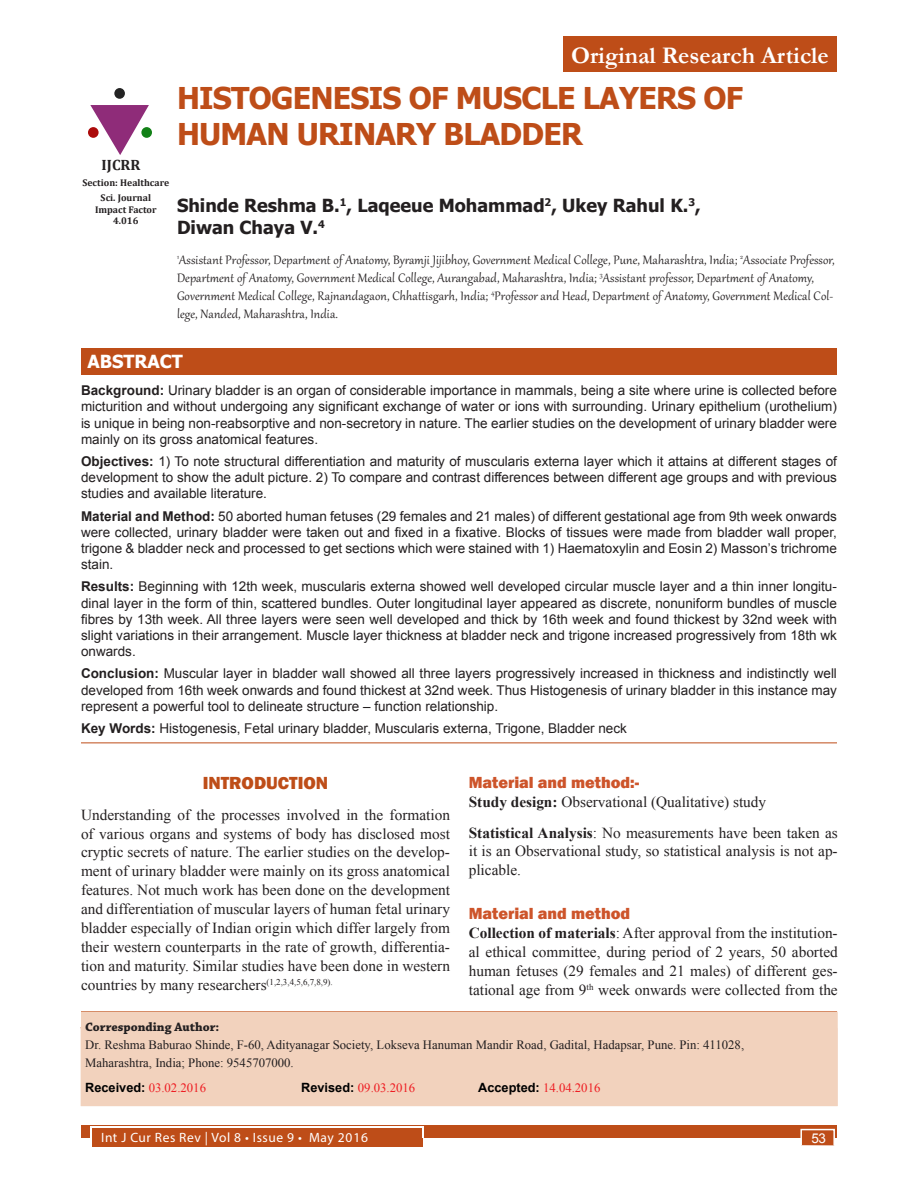
<style>
.page{position:relative;width:918px;height:1188px;background:#fff}
.page>*{position:absolute;margin:0;border:0;box-sizing:border-box;transform-origin:0 0}
.Article_title{font:700 30px/36px "Tahoma";letter-spacing:-.025em;color:#be4d18}
.Articles{font:700 24px "Garamond";color:#fff}
.Author_name{font:700 18px/21.6px "Tahoma";color:#231f20}
.Head_1{font:800 18px "Franklin Gothic";color:#be4d18}
.t1{font:700 18px "Tahoma";color:#fff}
.Head_2{font:800 16.5px "Franklin Gothic";color:#cd542a}
.Text{font:15.3px/18.9px "Times New Roman";color:#231f20;text-align:justify}
.Author_affiliation{font:15px/18px "Gabriola";letter-spacing:.01em;color:#231f20}
.t2{font:700 15px "Cambria";color:#231f20}
.Abstract_text{font:13.5px/16.2px "Arial";color:#231f20;text-align:justify}
.t3{font:13.5px "Myriad Pro";letter-spacing:.04em;color:#fff}
.t4{font:13.5px "Arial";color:#fff}
.Corresponding_text{font:12.75px "Times New Roman";color:#231f20}
.Corresponding_text-2{font:12.75px "Times New Roman";color:#ee1d23}
.Corresponding_head{font:700 12.75px "Chaparral Pro";color:#231f20}
.t5{font:700 9.75px/11.7px "Cambria";color:#231f20;text-align:center}
.s1{font-weight:700}
.s2{font-family:"Arial";font-weight:700;color:#000}
</style>
<div class="page">
<div style="left:81px;top:1125px;width:756px;height:13px;background:#be4d18"></div>
<div style="left:92px;top:1128px;width:330px;height:19px;background:#be4d18"></div>
<hr style="left:90px;top:1127px;width:333px;height:1px;background:#fff">
<svg style="left:90px;top:1128px;width:2px;height:10px"></svg>
<svg style="left:422px;top:1127px;width:2px;height:11px"></svg>
<div style="left:800px;top:1129px;width:35px;height:17px;background:#be4d18;border:2px solid #fff"></div>
<div style="left:563px;top:36px;width:274px;height:35px;background:#be4d18"></div>
<hr style="left:81px;top:742px;width:756px;height:1px;background:#be4d18">
<div style="left:81px;top:348px;width:756px;height:27px;background:#be4d18"></div>
<hr style="left:81px;top:1011px;width:756px;height:1px;background:#be4d18">
<div style="left:81px;top:1012px;width:757px;height:94px;background:#f2d2bd"></div>
<svg style="left:90px;top:105px;width:59px;height:50px"></svg>
<div style="left:141px;top:127px;width:11px;height:11px;background:#128117;border-radius:50%"></div>
<div style="left:114px;top:88px;width:11px;height:11px;background:#232323;border-radius:50%"></div>
<div style="left:88px;top:127px;width:11px;height:11px;background:#ac0b0b;border-radius:50%"></div>
<p class="Articles" style="left:571px;top:39px;width:259px">Original Research Article</p>
<p class="Article_title" style="left:177px;top:79px;width:568px">HISTOGENESIS OF MUSCLE LAYERS OF<br>HUMAN URINARY BLADDER</p>
<p class="t2" style="left:102px;top:154px;width:40px">IJCRR</p>
<p class="t5" style="left:82px;top:176px;width:88px">Section: Healthcare</p>
<p class="t5" style="left:95px;top:191px;width:63px">Sci. Journal<br>Impact Factor<br>4.016</p>
<p class="Author_name" style="left:177px;top:193px;width:525px">Shinde Reshma B.<sup>1</sup>, Laqeeue Mohammad<sup>2</sup>, Ukey Rahul K.<sup>3</sup>,<br>Diwan Chaya V.<sup>4</sup></p>
<p class="Author_affiliation" style="left:177px;top:249px;width:659px"><sup>1</sup>Assistant Professor, Department of Anatomy, Byramji Jijibhoy, Government Medical College, Pune, Maharashtra, India; <sup>2</sup>Associate Professor, Department of Anatomy, Government Medical College, Aurangabad, Maharashtra, India; <sup>3</sup>Assistant professor, Department of Anatomy, Government Medical College, Rajnandagaon, Chhattisgarh, India; <sup>4</sup>Professor and Head, Department of Anatomy, Government Medical Col&shy;lege, Nanded, Maharashtra, India.</p>
<p class="t1" style="left:87px;top:349px;width:97px">ABSTRACT</p>
<p class="Abstract_text" style="left:81px;top:383px;width:757px"><span class="s1">Background:</span> Urinary bladder is an organ of considerable importance in mammals, being a site where urine is collected before micturition and without undergoing any significant exchange of water or ions with surrounding. Urinary epithelium (urothelium) is unique in being non-reabsorptive and non-secretory in nature. The earlier studies on the development of urinary bladder were mainly on its gross anatomical features.</p>
<p class="Abstract_text" style="left:81px;top:453px;width:757px"><span class="s1">Objectives:</span> 1) To note structural differentiation and maturity of muscularis externa layer which it attains at different stages of development to show the adult picture. 2) To compare and contrast differences between different age groups and with previous studies and available literature.</p>
<p class="Abstract_text" style="left:81px;top:508px;width:757px"><span class="s1">Material and Method:</span> 50 aborted human fetuses (29 females and 21 males) of different gestational age from 9th week onwards were collected, urinary bladder were taken out and fixed in a fixative. Blocks of tissues were made from bladder wall proper, trigone &amp; bladder neck and processed to get sections which were stained with 1) Haematoxylin and Eosin 2) Masson’s trichrome stain.</p>
<p class="Abstract_text" style="left:81px;top:579px;width:758px"><span class="s1">Results:</span> Beginning with 12th week, muscularis externa showed well developed circular muscle layer and a thin inner longitu&shy;dinal layer in the form of thin, scattered bundles. Outer longitudinal layer appeared as discrete, nonuniform bundles of muscle fibres by 13th week. All three layers were seen well developed and thick by 16th week and found thickest by 32nd week with slight variations in their arrangement. Muscle layer thickness at bladder neck and trigone increased progressively from 18th wk onwards.</p>
<p class="Abstract_text" style="left:81px;top:666px;width:757px"><span class="s1">Conclusion:</span> Muscular layer in bladder wall showed all three layers progressively increased in thickness and indistinctly well developed from 16th week onwards and found thickest at 32nd week. Thus Histogenesis of urinary bladder in this instance may represent a powerful tool to delineate structure – function relationship.</p>
<p class="Abstract_text" style="left:81px;top:720px;width:547px"><span class="s1">Key Words:</span> Histogenesis, Fetal urinary bladder, Muscularis externa, Trigone, Bladder neck</p>
<p class="Head_1" style="left:203px;top:771px;width:127px">INTRODUCTION</p>
<p class="Text" style="left:81px;top:805px;width:371px">Understanding of the processes involved in the formation of various organs and systems of body has disclosed most cryptic secrets of nature. The earlier studies on the develop&shy;ment of urinary bladder were mainly on its gross anatomical features. Not much work has been done on the development and differentiation of muscular layers of human fetal urinary bladder especially of Indian origin which differ largely from their western counterparts in the rate of growth, differentia&shy;tion and maturity. Similar studies have been done in western countries by many researchers<sup>(1,2,3,4,5,6,7,8,9).</sup></p>
<p class="Head_2" style="left:469px;top:772px;width:172px">Material and method:-</p>
<p class="Text" style="left:469px;top:792px;width:299px"><span class="s1">Study design:</span> Observational (Qualitative) study</p>
<p class="Text" style="left:469px;top:823px;width:371px"><span class="s1">Statistical Analysis</span>: No measurements have been taken as it is an Observational study, so statistical analysis is not ap&shy;plicable.</p>
<p class="Head_2" style="left:469px;top:903px;width:163px">Material and method</p>
<p class="Text" style="left:469px;top:923px;width:371px"><span class="s1">Collection of materials</span>: After approval from the institution&shy;al ethical committee, during period of 2 years, 50 aborted human fetuses (29 females and 21 males) of different ges&shy;tational age from 9<sup>th</sup> week onwards were collected from the</p>
<p class="Corresponding_head" style="left:85px;top:1019px;width:136px">Corresponding Author:</p>
<p class="Corresponding_text" style="left:85px;top:1036px;width:660px">Dr. Reshma Baburao Shinde, F-60, Adityanagar Society, Lokseva Hanuman Mandir Road, Gadital, Hadapsar, Pune. Pin: 411028,</p>
<p class="Corresponding_text" style="left:85px;top:1054px;width:210px">Maharashtra, India; Phone: 9545707000.</p>
<p class="Corresponding_text-2" style="left:85px;top:1079px;width:122px"><span class="s2">Received:</span> 03.02.2016</p>
<p class="Corresponding_text-2" style="left:301px;top:1079px;width:116px"><span class="s2">Revised:</span> 09.03.2016</p>
<p class="Corresponding_text-2" style="left:478px;top:1079px;width:124px"><span class="s2">Accepted:</span> 14.04.2016</p>
<p class="t3" style="left:101px;top:1129px;width:268px">Int J Cur Res Rev | Vol 8 • Issue 9 • May 2016</p>
<p class="t4" style="left:812px;top:1130px;width:16px">53</p>
</div>
